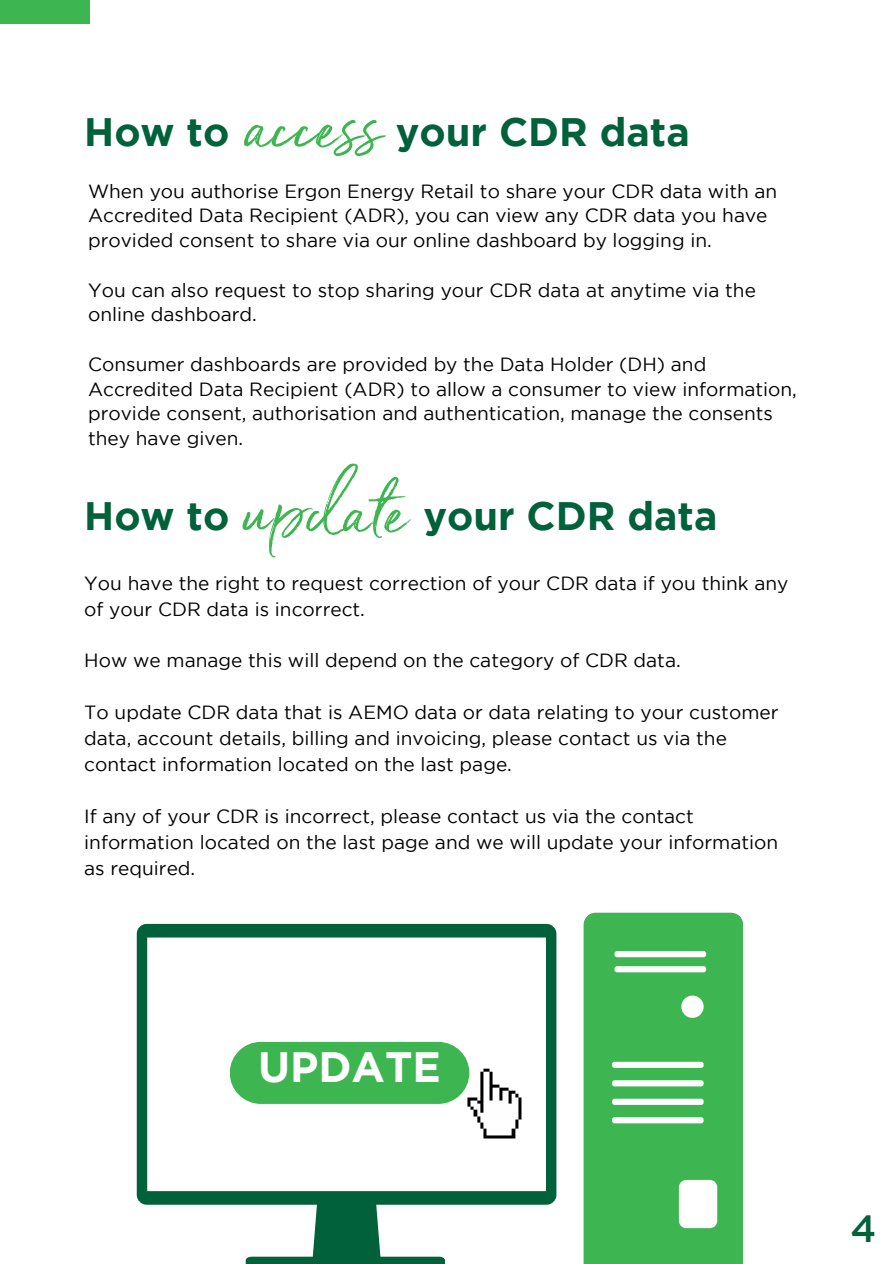
<style>
.page{position:relative;width:894px;height:1264px;background:#fff}
.page>*{position:absolute;margin:0;border:0;box-sizing:border-box;transform-origin:0 0}
.t1{font:83.1px "Serendipity Wide";color:#3db550}
.t2{font:700 42.45px "Gotham";color:#fff}
.t3{font:700 39.6px "Gotham";color:#00613b}
.t4{font:500 37.95px "Gotham";color:#00613b}
.t5{font:19.05px/24.8px "Gotham";color:#000}
</style>
<div class="page">
<div style="left:0;top:0;width:89px;height:23px;background:#3db550"></div>
<svg style="left:137px;top:923px;width:420px;height:340px"></svg>
<svg style="left:583px;top:912px;width:159px;height:351px;fill:#3db550"></svg>
<div style="left:230px;top:1041px;width:239px;height:62px;background:#3db550;border-radius:31px"></div>
<svg style="left:467px;top:1068px;width:54px;height:70px"></svg>
<p class="t3" style="left:84px;top:117px;width:147px">How to</p>
<p class="t1" style="left:243px;top:73px;width:138px">access</p>
<p class="t3" style="left:396px;top:117px;width:295px">your CDR data</p>
<h1 class="t5" style="left:88px;top:180px;width:690px">When you authorise Ergon Energy Retail to share your CDR data with an<br>Accredited Data Recipient (ADR), you can view any CDR data you have provided consent to share via our online dashboard by logging in.</h1>
<h3 class="t5" style="left:88px;top:279px;width:669px">You can also request to stop sharing your CDR data at anytime via the online dashboard.</h3>
<p class="t5" style="left:88px;top:353px;width:710px">Consumer dashboards are provided by the Data Holder (DH) and Accredited Data Recipient (ADR) to allow a consumer to view information, provide consent, authorisation and authentication, manage the consents they have given.</p>
<h3 class="t1" style="left:242px;top:458px;width:165px">update</h3>
<p class="t3" style="left:423px;top:501px;width:295px">your CDR data</p>
<p class="t5" style="left:84px;top:571px;width:705px;line-height:25.8px">You have the right to request correction of your CDR data if you think any of your CDR data is incorrect.</p>
<p class="t5" style="left:84px;top:649px;width:597px">How we manage this will depend on the category of CDR data.</p>
<p class="t5" style="left:84px;top:701px;width:695px;line-height:25.8px">To update CDR data that is AEMO data or data relating to your customer data, account details, billing and invoicing, please contact us via the contact information located on the last page.</p>
<p class="t5" style="left:84px;top:804px;width:695px;line-height:25.8px">If any of your CDR is incorrect, please contact us via the contact information located on the last page and we will update your information as required.</p>
<h3 class="t3" style="left:84px;top:501px;width:147px">How to</h3>
<h2 class="t2" style="left:258px;top:1051px;width:184px">UPDATE</h2>
<h1 class="t4" style="left:850px;top:1213px;width:27px">4</h1>
</div>
